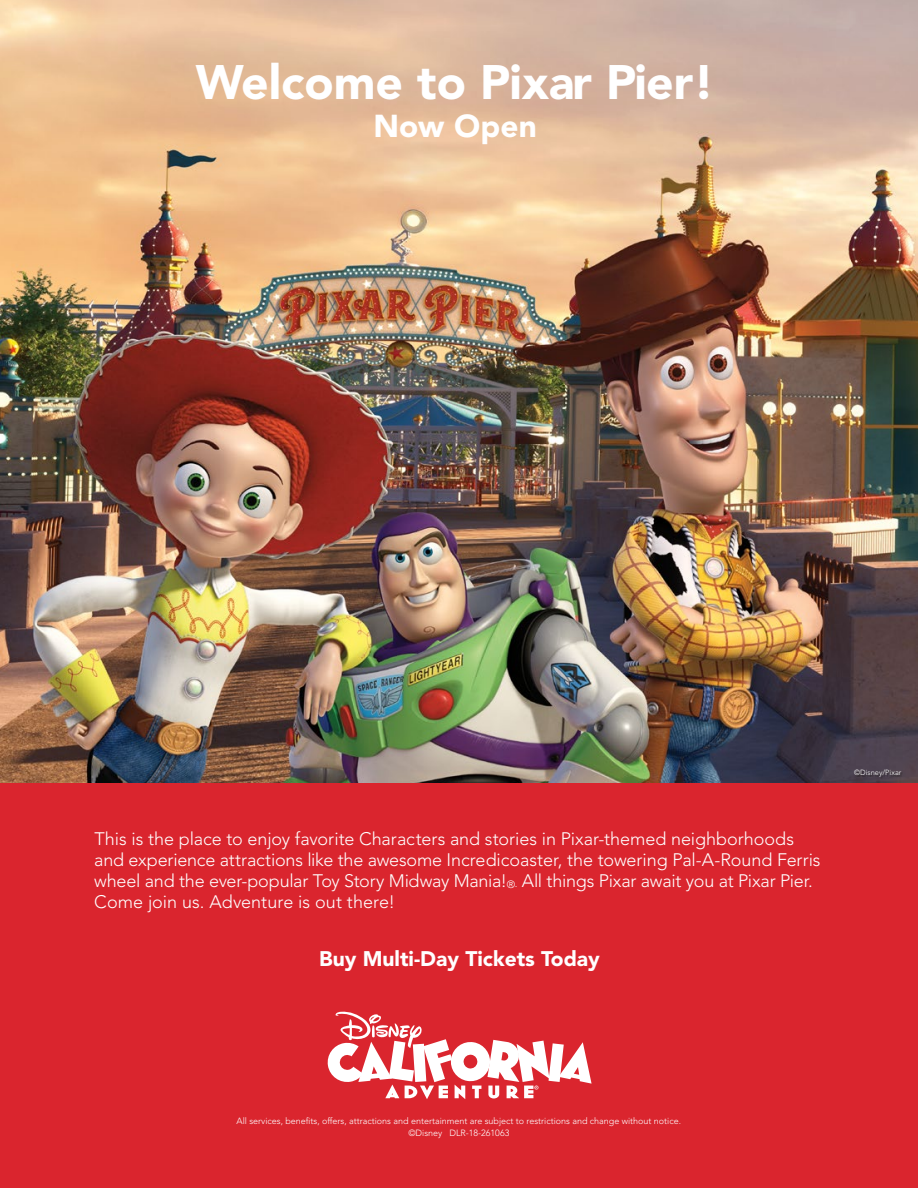
<style>
.page{position:relative;width:918px;height:1188px;background:#fff}
.page>*{position:absolute;margin:0;border:0;box-sizing:border-box;transform-origin:0 0}
.t1{font:900 48px "Avenir LT Std";color:#fff}
.t2{font:900 31.5px "Avenir LT Std";letter-spacing:.005em;color:#fff}
.t3{font:900 21px "Avenir LT Std";color:#fff}
.t4{font:300 18px/21px "Avenir LT Std";letter-spacing:-.005em;color:#fff}
.t5{font:300 9px/12px "Avenir LT Std";color:#fff;text-align:center}
.t6{font:300 7.5px "Avenir LT Std";color:#fff}
.s1{font-size:10.5px}
</style>
<div class="page">
<img style="left:0;top:0;width:917px;height:783px">
<div style="left:0;top:783px;width:918px;height:405px;background:#da252e"></div>
<svg style="left:327px;top:1011px;width:265px;height:88px"></svg>
<div style="left:855px;top:770px;width:48px;height:9px;background:#231f20;opacity:.8"></div>
<h1 class="t1" style="left:196px;top:54px;width:520px">Welcome to Pixar Pier!</h1>
<h2 class="t2" style="left:374px;top:107px;width:165px">Now Open</h2>
<p class="t4" style="left:94px;top:829px;width:728px">This is the place to enjoy favorite Characters and stories in Pixar-themed neighborhoods and experience attractions like the awesome Incredicoaster, the towering Pal-A-Round Ferris wheel and the ever-popular Toy Story Midway Mania!<span class="s1">®.</span> All things Pixar await you at Pixar Pier.<br>Come join us. Adventure is out there!</p>
<p class="t3" style="left:319px;top:946px;width:282px">Buy Multi-Day Tickets Today</p>
<p class="t6" style="left:854px;top:768px;width:49px">©Disney/Pixar</p>
<p class="t5" style="left:237px;top:1115px;width:446px">All services, benefits, offers, attractions and entertainment are subject to restrictions and change without notice. ©Disney DLR-18-261063</p>
</div>
